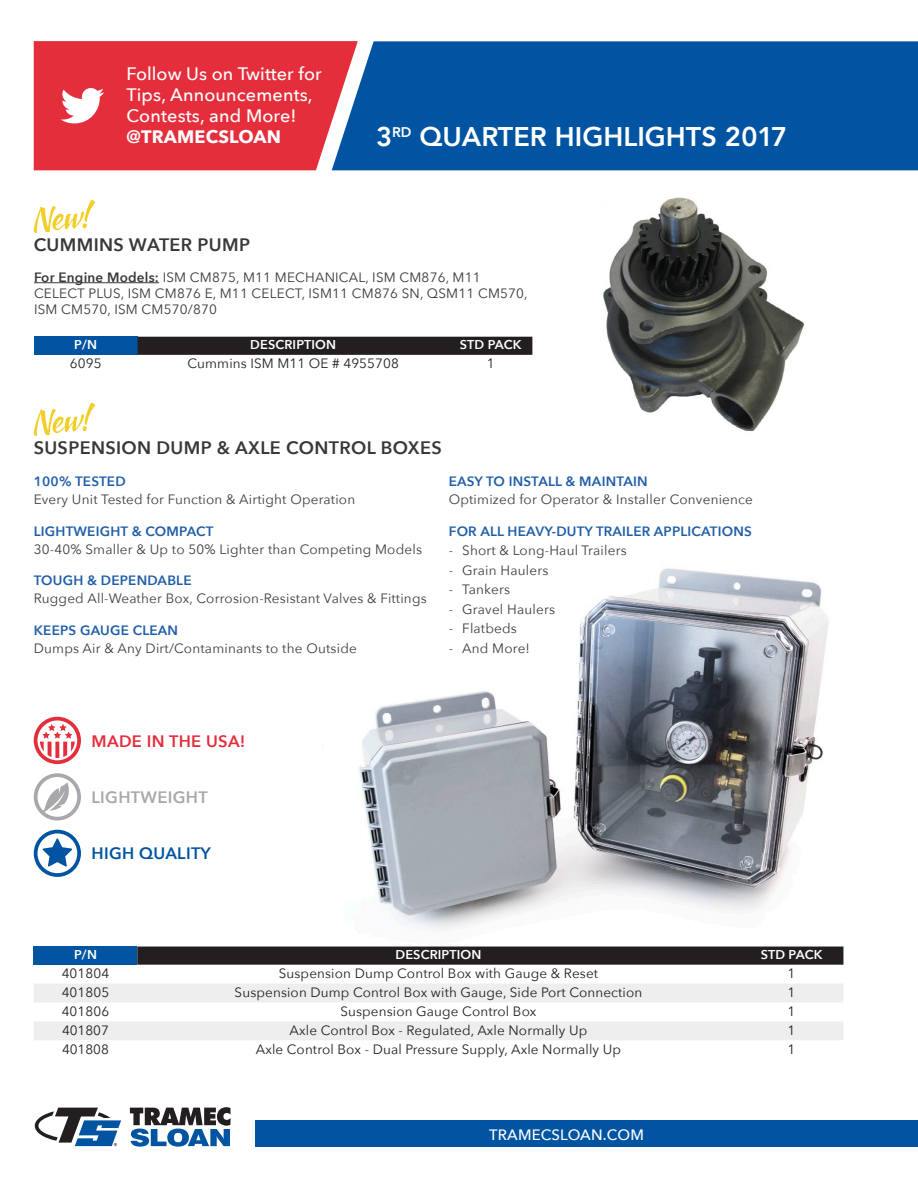
<style>
.page{position:relative;width:918px;height:1188px;background:#fff}
.page>*{position:absolute;margin:0;border:0;box-sizing:border-box;transform-origin:0 0}
.Cat_section_heading{font:800 27px "Avenir";color:#fff}
.t1{font:500 18px/21px "Avenir Next";letter-spacing:.01em;color:#fff}
.t2{font:600 18px "Avenir Next";letter-spacing:.02em;color:#383839}
.Cat_section_heading-2{font:600 16.5px "Avenir Next";letter-spacing:.02em;color:#e42e3c}
.Cat_section_heading-3{font:600 16.5px "Avenir Next";letter-spacing:.02em;color:#0154a1}
.Cat_section_heading-4{font:600 16.5px "Avenir Next";letter-spacing:.02em;color:#a8a9ad}
.t3{font:500 15px "Avenir Next";letter-spacing:.01em;color:#fff}
.t4{font:13.5px/18px "Avenir Next";letter-spacing:.015em;color:#3e3e3f}
.t5{font:13.5px "Avenir Next";letter-spacing:.01em;color:#231f20}
.t6{font:13.5px/16.2px "Avenir Next";letter-spacing:.015em;color:#383839}
.t7{font:600 13.5px "Avenir Next";letter-spacing:.015em;color:#205ea8}
.t8{font:600 12.75px "Avenir Next";letter-spacing:.01em;color:#fff}
.s1{font-weight:600}
.s2{font-weight:700}
.s3{font-weight:600;color:#205ea8}
</style>
<div class="page">
<div style="left:256px;top:1120px;width:662px;height:28px;background:#0154a1"></div>
<div style="left:358px;top:41px;width:560px;height:129px;background:#0154a1"></div>
<svg style="left:130px;top:1107px;width:101px;height:40px"></svg>
<svg style="left:35px;top:1108px;width:86px;height:38px"></svg>
<svg style="left:34px;top:41px;width:324px;height:129px;background:#e03b4a"></svg>
<img style="left:233px;top:568px;width:611px;height:397px">
<svg style="left:33px;top:403px;width:62px;height:33px"></svg>
<svg style="left:33px;top:200px;width:62px;height:33px"></svg>
<svg style="left:34px;top:773px;width:47px;height:48px"></svg>
<svg style="left:34px;top:717px;width:47px;height:47px"></svg>
<svg style="left:34px;top:830px;width:47px;height:47px"></svg>
<div style="left:34px;top:947px;width:103px;height:18px;background:#0154a1"></div>
<div style="left:137px;top:947px;width:706px;height:18px;background:#231f20"></div>
<svg style="left:34px;top:984px;width:809px;height:56px;fill:#eeeeef"></svg>
<hr style="left:34px;top:282px;width:125px;height:1px;background:#383839">
<div style="left:34px;top:337px;width:104px;height:18px;background:#0154a1"></div>
<div style="left:138px;top:337px;width:394px;height:18px;background:#231f20"></div>
<img style="left:603px;top:197px;width:202px;height:235px">
<p class="t1" style="left:127px;top:63px;width:197px">Follow Us on Twitter for<br>Tips, Announcements,<br>Contests, and More! <span class="s1">@</span><span class="s2">TRAMECSLOAN</span></p>
<p class="t2" style="left:34px;top:230px;width:218px">CUMMINS WATER PUMP</p>
<p class="Cat_section_heading" style="left:376px;top:116px;width:413px">3<sup>RD</sup> QUARTER HIGHLIGHTS 2017</p>
<p class="t6" style="left:34px;top:268px;width:495px"><span class="s1">For Engine Models:</span> ISM CM875, M11 MECHANICAL, ISM CM876, M11<br>CELECT PLUS, ISM CM876 E, M11 CELECT, ISM11 CM876 SN, QSM11 CM570,<br>ISM CM570, ISM CM570/870</p>
<p class="t8" style="left:74px;top:334px;width:24px">P/N</p>
<p class="t8" style="left:250px;top:334px;width:87px">DESCRIPTION</p>
<p class="t8" style="left:460px;top:334px;width:63px">STD PACK</p>
<p class="t5" style="left:70px;top:352px;width:33px">6095</p>
<p class="t5" style="left:187px;top:352px;width:213px">Cummins ISM M11 OE # 4955708</p>
<p class="t5" style="left:487px;top:352px;width:9px">1</p>
<p class="t2" style="left:34px;top:432px;width:410px">SUSPENSION DUMP &amp; AXLE CONTROL BOXES</p>
<p class="t4" style="left:34px;top:472px;width:323px"><span class="s3">100% TESTED<br></span>Every Unit Tested for Function &amp; Airtight Operation</p>
<p class="t7" style="left:34px;top:519px;width:181px">LIGHTWEIGHT &amp; COMPACT</p>
<p class="t4" style="left:34px;top:539px;width:390px">30-40% Smaller &amp; Up to 50% Lighter than Competing Models</p>
<p class="t4" style="left:34px;top:571px;width:395px"><span class="s3">TOUGH &amp; DEPENDABLE<br></span>Rugged All-Weather Box, Corrosion-Resistant Valves &amp; Fittings</p>
<p class="t4" style="left:34px;top:620px;width:325px"><span class="s3">KEEPS GAUGE CLEAN<br></span>Dumps Air &amp; Any Dirt/Contaminants to the Outside</p>
<p class="t4" style="left:449px;top:472px;width:306px"><span class="s3">EASY TO INSTALL &amp; MAINTAIN<br></span>Optimized for Operator &amp; Installer Convenience</p>
<p class="t7" style="left:449px;top:519px;width:305px">FOR ALL HEAVY-DUTY TRAILER APPLICATIONS</p>
<p class="t4" style="left:449px;top:541px;width:180px">- Short &amp; Long-Haul Trailers</p>
<p class="t4" style="left:449px;top:560px;width:101px">- Grain Haulers</p>
<p class="t4" style="left:449px;top:580px;width:63px">- Tankers</p>
<p class="t4" style="left:449px;top:599px;width:108px">- Gravel Haulers</p>
<p class="t4" style="left:449px;top:619px;width:70px">- Flatbeds</p>
<p class="t4" style="left:449px;top:638px;width:83px">- And More!</p>
<p class="Cat_section_heading-2" style="left:92px;top:727px;width:156px">MADE IN THE USA!</p>
<p class="Cat_section_heading-4" style="left:92px;top:783px;width:118px">LIGHTWEIGHT</p>
<p class="Cat_section_heading-3" style="left:92px;top:839px;width:121px">HIGH QUALITY</p>
<p class="t8" style="left:74px;top:944px;width:24px">P/N</p>
<p class="t8" style="left:396px;top:944px;width:87px">DESCRIPTION</p>
<p class="t8" style="left:761px;top:944px;width:63px">STD PACK</p>
<p class="t5" style="left:62px;top:962px;width:49px">401804</p>
<p class="t5" style="left:279px;top:962px;width:321px">Suspension Dump Control Box with Gauge &amp; Reset</p>
<p class="t5" style="left:788px;top:962px;width:9px">1</p>
<p class="t5" style="left:62px;top:981px;width:49px">401805</p>
<p class="t5" style="left:235px;top:981px;width:409px">Suspension Dump Control Box with Gauge, Side Port Connection</p>
<p class="t5" style="left:788px;top:981px;width:9px">1</p>
<p class="t5" style="left:62px;top:1000px;width:49px">401806</p>
<p class="t5" style="left:340px;top:1000px;width:198px">Suspension Gauge Control Box</p>
<p class="t5" style="left:788px;top:1000px;width:9px">1</p>
<p class="t5" style="left:62px;top:1019px;width:48px">401807</p>
<p class="t5" style="left:290px;top:1019px;width:299px">Axle Control Box - Regulated, Axle Normally Up</p>
<p class="t5" style="left:788px;top:1019px;width:9px">1</p>
<p class="t5" style="left:62px;top:1038px;width:48px">401808</p>
<p class="t5" style="left:256px;top:1038px;width:367px">Axle Control Box - Dual Pressure Supply, Axle Normally Up</p>
<p class="t5" style="left:788px;top:1038px;width:9px">1</p>
<p class="t3" style="left:489px;top:1122px;width:156px">TRAMECSLOAN.COM</p>
</div>
